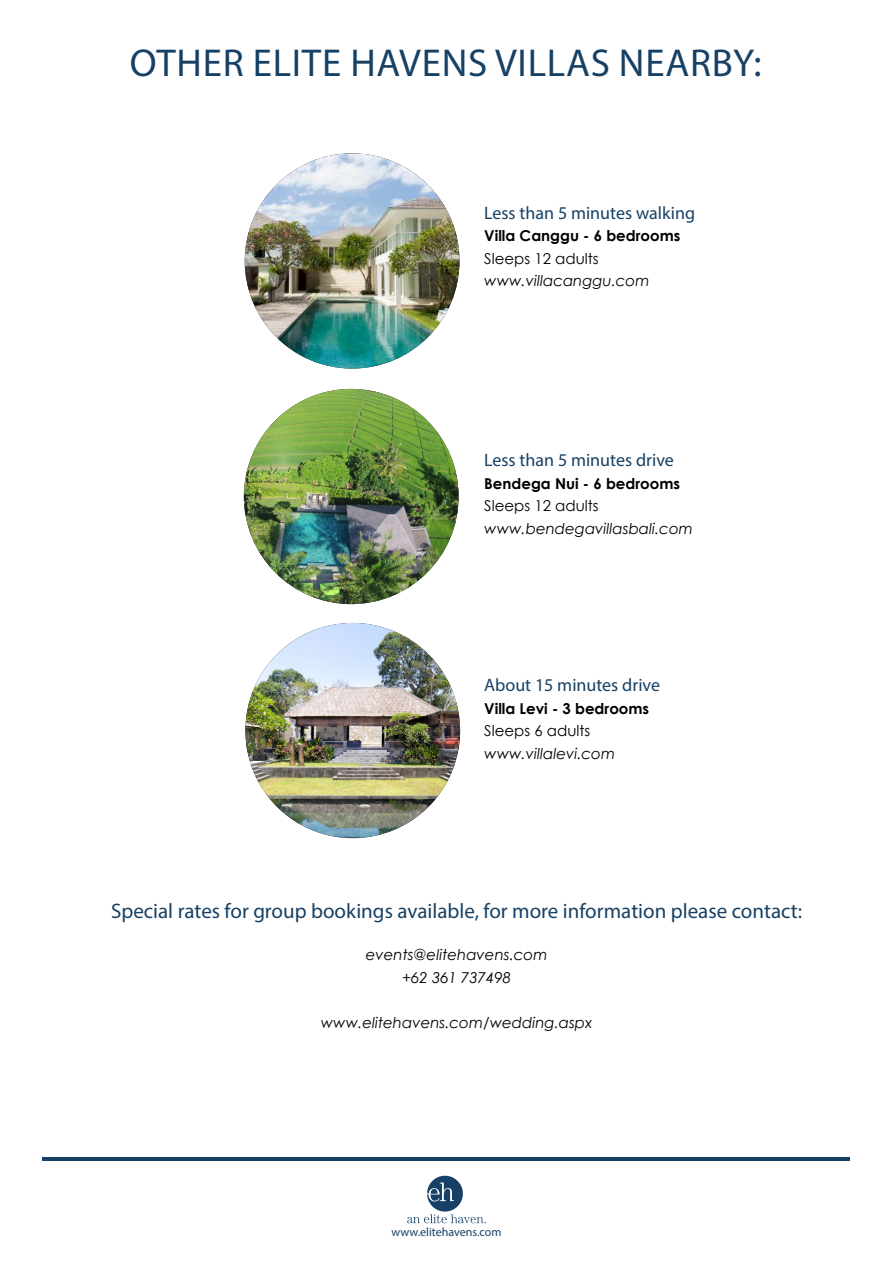
<style>
.page{position:relative;width:893px;height:1263px;background:#fff}
.page>*{position:absolute;margin:0;border:0;box-sizing:border-box;transform-origin:0 0}
.t1{font:39px "Myriad Pro";letter-spacing:.02em;color:#174164}
.t2{font:21px "Myriad Pro";color:#174164}
.t3{font:18px "Myriad Pro";color:#174164}
.t4{font:italic 15px/22.5px "Century Gothic";color:#000;text-align:center}
.t5{font:700 15px "Century Gothic";color:#000}
.t6{font:15px "Century Gothic";color:#000}
.t7{font:12px "Myriad Pro";color:#174066}
</style>
<div class="page">
<hr style="left:43px;top:1157px;width:807px;height:3px;background:#174066">
<svg style="left:407px;top:1176px;width:79px;height:47px"></svg>
<img style="left:245px;top:154px;width:214px;height:214px;border-radius:105px">
<img style="left:244px;top:389px;width:215px;height:215px;border-radius:107px">
<img style="left:245px;top:623px;width:215px;height:214px">
<h1 class="t1" style="left:130px;top:48px;width:633px">OTHER ELITE HAVENS VILLAS NEARBY:</h1>
<p class="t3" style="left:484px;top:206px;width:212px">Less than 5 minutes walking</p>
<p class="t5" style="left:484px;top:230px;width:198px">Villa Canggu - 6 bedrooms</p>
<p class="t6" style="left:484px;top:252px;width:116px">Sleeps 12 adults</p>
<p class="t4" style="left:484px;top:271px;width:167px">www.villacanggu.com</p>
<p class="t3" style="left:484px;top:453px;width:191px">Less than 5 minutes drive</p>
<p class="t5" style="left:484px;top:477px;width:197px">Bendega Nui - 6 bedrooms</p>
<p class="t6" style="left:484px;top:499px;width:116px">Sleeps 12 adults</p>
<p class="t4" style="left:484px;top:518px;width:210px">www.bendegavillasbali.com</p>
<p class="t3" style="left:484px;top:678px;width:177px">About 15 minutes drive</p>
<p class="t5" style="left:484px;top:702px;width:166px">Villa Levi - 3 bedrooms</p>
<p class="t6" style="left:484px;top:724px;width:108px">Sleeps 6 adults</p>
<p class="t4" style="left:484px;top:743px;width:132px">www.villalevi.com</p>
<h2 class="t2" style="left:111px;top:903px;width:693px">Special rates for group bookings available, for more information please contact:</h2>
<p class="t4" style="left:366px;top:945px;width:183px">events@elitehavens.com +62 361 737498</p>
<p class="t4" style="left:321px;top:1012px;width:273px">www.elitehavens.com/wedding.aspx</p>
<p class="t7" style="left:391px;top:1227px;width:112px">www.elitehavens.com</p>
</div>
